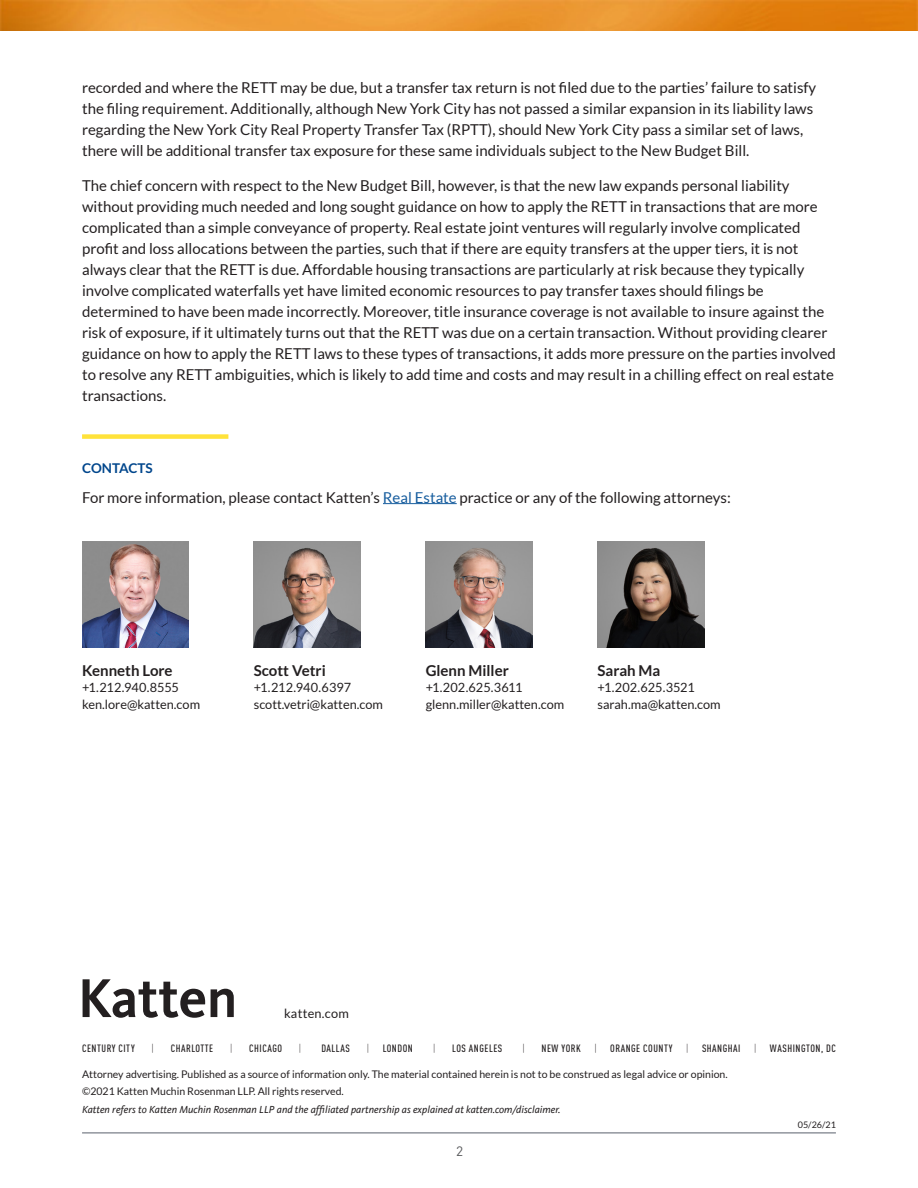
<style>
.page{position:relative;width:918px;height:1188px;background:#fff}
.page>*{position:absolute;margin:0;border:0;box-sizing:border-box;transform-origin:0 0}
.t1{font:15px/21px "Lato";color:#231f20}
.t2{font:700 15px "Lato";color:#231f20}
.t3{font:700 13.5px "Lato";color:#01468c}
.t4{font:13.5px "DINOT";color:#57585a}
.t5{font:12.75px/16.5px "Lato";color:#231f20}
.t6{font:12.75px "Lato";letter-spacing:.02em;color:#231f20}
.t7{font:10.5px "Lato";color:#231f20}
.t8{font:italic 10.5px "Kievit";color:#231f20}
.t9{font:500 condensed 10.5px "DINOT";letter-spacing:.05em;color:#231f20}
.t10{font:300 condensed 10.5px "DINOT";color:#231f20}
.t11{font:9px "Lato";color:#231f20}
.s1{color:#175d9e}
</style>
<div class="page">
<hr style="left:82px;top:1132px;width:754px;height:2px;background:#91959d">
<img style="left:0;top:0;width:918px;height:30px">
<div style="left:82px;top:434px;width:146px;height:5px;background:#ffe23a"></div>
<hr style="left:383px;top:503px;width:74px;height:1px;background:#175d9e">
<img style="left:426px;top:541px;width:106px;height:107px">
<img style="left:598px;top:541px;width:106px;height:107px">
<img style="left:254px;top:541px;width:106px;height:107px">
<img style="left:82px;top:541px;width:107px;height:107px">
<svg style="left:83px;top:979px;width:151px;height:39px"></svg>
<p class="t1" style="left:82px;top:77px;width:736px">recorded and where the RETT may be due, but a transfer tax return is not filed due to the parties’ failure to satisfy the filing requirement. Additionally, although New York City has not passed a similar expansion in its liability laws regarding the New York City Real Property Transfer Tax (RPTT), should New York City pass a similar set of laws, there will be additional transfer tax exposure for these same individuals subject to the New Budget Bill.</p>
<p class="t1" style="left:82px;top:175px;width:755px">The chief concern with respect to the New Budget Bill, however, is that the new law expands personal liability without providing much needed and long sought guidance on how to apply the RETT in transactions that are more complicated than a simple conveyance of property. Real estate joint ventures will regularly involve complicated profit and loss allocations between the parties, such that if there are equity transfers at the upper tiers, it is not always clear that the RETT is due. Affordable housing transactions are particularly at risk because they typically involve complicated waterfalls yet have limited economic resources to pay transfer taxes should filings be determined to have been made incorrectly. Moreover, title insurance coverage is not available to insure against the risk of exposure, if it ultimately turns out that the RETT was due on a certain transaction. Without providing clearer guidance on how to apply the RETT laws to these types of transactions, it adds more pressure on the parties involved to resolve any RETT ambiguities, which is likely to add time and costs and may result in a chilling effect on real estate transactions.</p>
<p class="t3" style="left:82px;top:460px;width:72px">CONTACTS</p>
<p class="t1" style="left:82px;top:487px;width:650px">For more information, please contact Katten’s <span class="s1">Real Estate</span> practice or any of the following attorneys:</p>
<p class="t2" style="left:82px;top:662px;width:92px">Kenneth Lore</p>
<p class="t5" style="left:82px;top:679px;width:120px">+1.212.940.8555 ken.lore@katten.com</p>
<p class="t2" style="left:254px;top:662px;width:73px">Scott Vetri</p>
<p class="t5" style="left:254px;top:679px;width:131px">+1.212.940.6397 scott.vetri@katten.com</p>
<p class="t2" style="left:426px;top:662px;width:85px">Glenn Miller</p>
<p class="t5" style="left:426px;top:679px;width:140px">+1.202.625.3611 glenn.miller@katten.com</p>
<p class="t2" style="left:598px;top:662px;width:64px">Sarah Ma</p>
<p class="t5" style="left:598px;top:679px;width:125px">+1.202.625.3521 sarah.ma@katten.com</p>
<p class="t6" style="left:284px;top:1006px;width:66px">katten.com</p>
<p class="t9" style="left:82px;top:1042px;width:54px">CENTURY CITY</p>
<p class="t10" style="left:152px;top:1042px;width:4px">|</p>
<p class="t9" style="left:171px;top:1042px;width:44px">CHARLOTTE</p>
<p class="t10" style="left:230px;top:1042px;width:4px">|</p>
<p class="t9" style="left:249px;top:1042px;width:34px">CHICAGO</p>
<p class="t10" style="left:299px;top:1042px;width:4px">|</p>
<p class="t9" style="left:321px;top:1042px;width:30px">DALLAS</p>
<p class="t10" style="left:367px;top:1042px;width:4px">|</p>
<p class="t9" style="left:383px;top:1042px;width:32px">LONDON</p>
<p class="t10" style="left:433px;top:1042px;width:4px">|</p>
<p class="t9" style="left:452px;top:1042px;width:52px">LOS ANGELES</p>
<p class="t10" style="left:522px;top:1042px;width:4px">|</p>
<p class="t9" style="left:542px;top:1042px;width:41px">NEW YORK</p>
<p class="t10" style="left:594px;top:1042px;width:4px">|</p>
<p class="t9" style="left:610px;top:1042px;width:64px">ORANGE COUNTY</p>
<p class="t10" style="left:686px;top:1042px;width:4px">|</p>
<p class="t9" style="left:702px;top:1042px;width:40px">SHANGHAI</p>
<p class="t10" style="left:754px;top:1042px;width:4px">|</p>
<p class="t9" style="left:770px;top:1042px;width:67px">WASHINGTON, DC</p>
<p class="t7" style="left:82px;top:1068px;width:647px">Attorney advertising. Published as a source of information only. The material contained herein is not to be construed as legal advice or opinion.</p>
<p class="t7" style="left:82px;top:1086px;width:263px">©2021 Katten Muchin Rosenman LLP. All rights reserved.</p>
<p class="t8" style="left:82px;top:1103px;width:480px">Katten refers to Katten Muchin Rosenman LLP and the affiliated partnership as explained at katten.com/disclaimer.</p>
<p class="t4" style="left:456px;top:1142px;width:9px">2</p>
<p class="t11" style="left:798px;top:1120px;width:40px">05/26/21</p>
</div>
